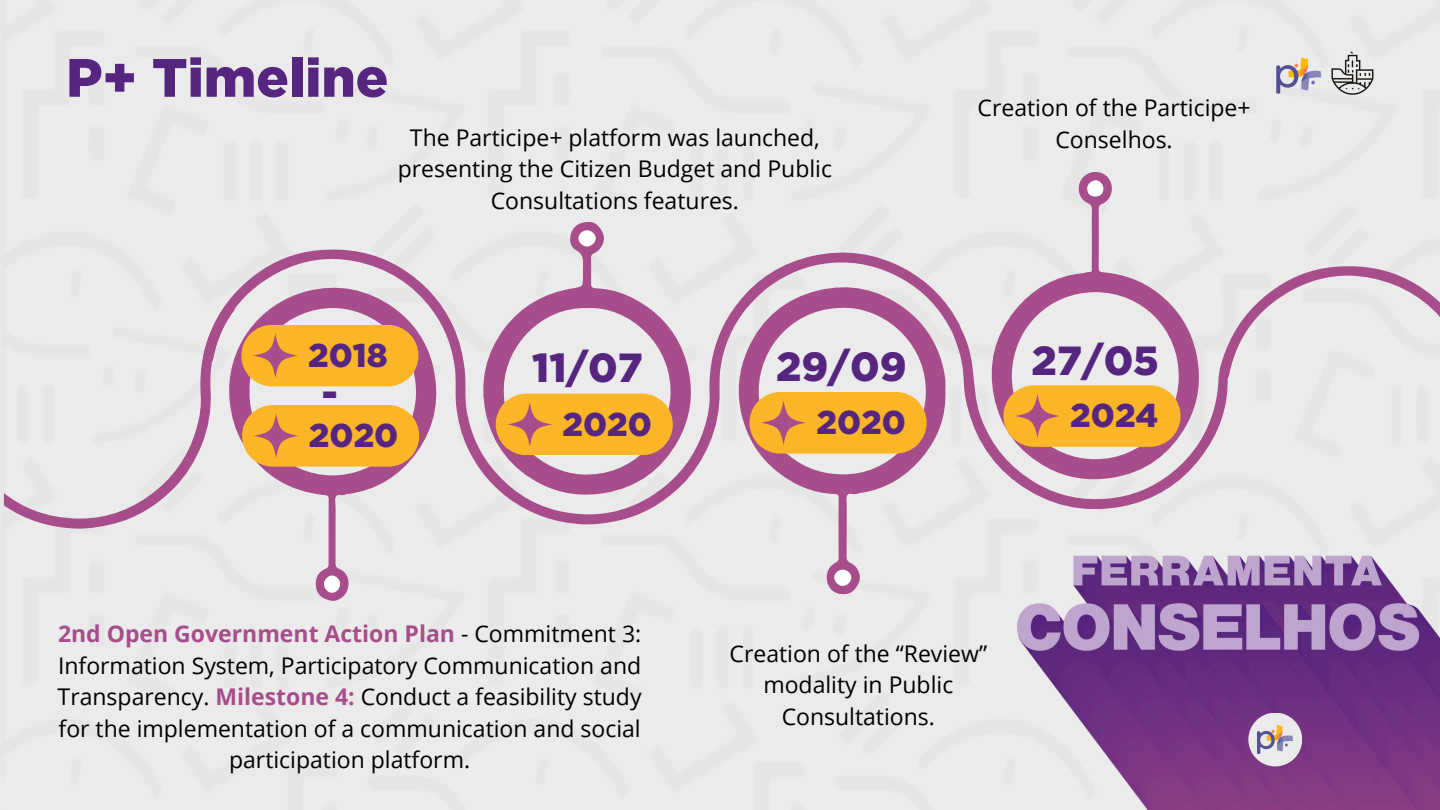
<style>
.page{position:relative;width:1440px;height:810px;background:#fff}
.page>*{position:absolute;margin:0;border:0;box-sizing:border-box;transform-origin:0 0}
.t1{font:900 54px "Gotham";color:#552580}
.t2{font:900 40.6px "Gotham";color:#552580}
.t3{font:900 39.1px/28.1px "Gotham";color:#552580;text-align:center}
.t4{font:900 33px "Gotham";color:#552580}
.t5{font:23px/31.5px "Open Sans";color:#000;text-align:center}
.s1{font-weight:700;color:#a84d8b}
</style>
<div class="page">
<img style="left:1326px;top:46px;width:56px;height:58px">
<img style="left:1271px;top:52px;width:53px;height:49px">
<svg style="left:738px;top:474px;width:208px;height:121px;fill:#ebebeb"></svg>
<div style="left:229px;top:525px;width:208px;height:76px;background:#ebebeb"></div>
<svg style="left:991px;top:172px;width:208px;height:156px;fill:#ebebeb"></svg>
<svg style="left:483px;top:222px;width:208px;height:27px;fill:#ebebeb"></svg>
<svg style="left:203px;top:249px;width:543px;height:276px;fill:#ebebeb"></svg>
<svg style="left:952px;top:328px;width:276px;height:181px;fill:#e7e7e7"></svg>
<div style="left:834px;top:570px;width:18px;height:16px;background:#fff;border-radius:50%"></div>
<svg style="left:324px;top:575px;width:16px;height:18px"></svg>
<div style="left:1087px;top:180px;width:16px;height:17px;background:#fff;border-radius:50%"></div>
<div style="left:578px;top:230px;width:18px;height:17px;background:#fff;border-radius:50%"></div>
<svg style="left:4px;top:304px;width:231px;height:225px;fill:#ebebeb"></svg>
<div style="left:1219px;top:266px;width:221px;height:219px;background:#ebebeb"></div>
<svg style="left:496px;top:308px;width:177px;height:167px"></svg>
<svg style="left:507px;top:402px;width:45px;height:45px;fill:#fab627"></svg>
<svg style="left:738px;top:252px;width:223px;height:222px"></svg>
<svg style="left:761px;top:400px;width:45px;height:45px;fill:#fab627"></svg>
<svg style="left:1003px;top:292px;width:178px;height:167px"></svg>
<svg style="left:1015px;top:394px;width:45px;height:44px;fill:#fab627"></svg>
<img style="left:954px;top:531px;width:486px;height:279px">
<div style="left:1248px;top:713px;width:54px;height:53px;background:#ebebeb;border-radius:50%"></div>
<img style="left:1258px;top:725px;width:35px;height:29px">
<svg style="left:241px;top:308px;width:178px;height:168px"></svg>
<svg style="left:253px;top:333px;width:45px;height:45px;fill:#fab627"></svg>
<p class="t1" style="left:66px;top:45px;width:324px">P+ Timeline</p>
<p class="t5" style="left:398px;top:121px;width:436px">The Participe+ platform was launched, presenting the Citizen Budget and Public<br>Consultations features.</p>
<h3 class="t4" style="left:308px;top:335px;width:81px">2018</h3>
<h1 class="t3" style="left:277px;top:351px;width:107px">2018 -<br>2020</h1>
<p class="t2" style="left:532px;top:343px;width:112px">11/07</p>
<p class="t4" style="left:563px;top:404px;width:91px">2020</p>
<p class="t4" style="left:309px;top:415px;width:91px">2020</p>
<p class="t2" style="left:776px;top:342px;width:132px">29/09</p>
<p class="t4" style="left:816px;top:402px;width:91px">2020</p>
<h2 class="t5" style="left:978px;top:92px;width:275px">Creation of the Participe+<br>Conselhos.</h2>
<p class="t2" style="left:1032px;top:336px;width:129px">27/05</p>
<h3 class="t4" style="left:1070px;top:395px;width:90px">2024</h3>
<h2 class="t5" style="left:58px;top:618px;width:585px"><span class="s1">2nd Open Government Action Plan</span> - Commitment 3:<br>Information System, Participatory Communication and Transparency. <span class="s1">Milestone 4:</span> Conduct a feasibility study for the implementation of a communication and social participation platform.</h2>
<h3 class="t5" style="left:730px;top:637px;width:259px">Creation of the “Review” modality in Public<br>Consultations.</h3>
</div>
